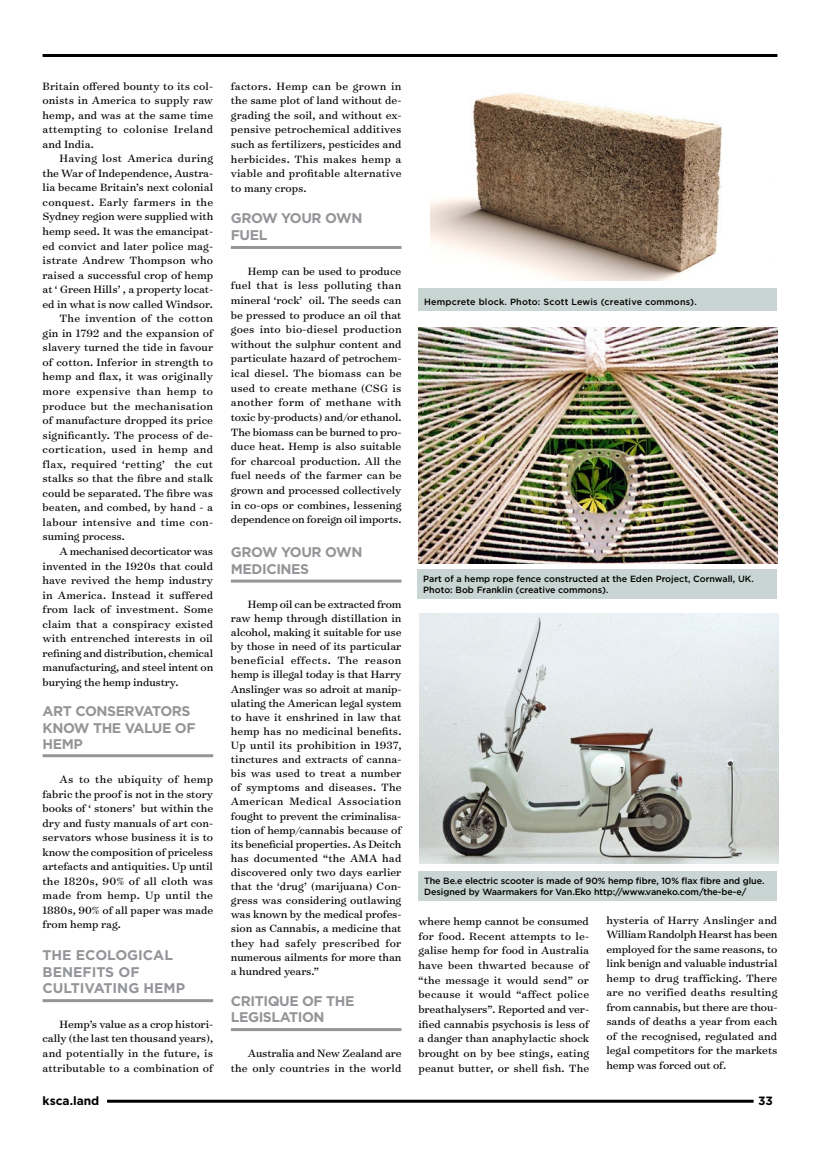
<style>
.page{position:relative;width:820px;height:1149px;background:#fff}
.page>*{position:absolute;margin:0;border:0;box-sizing:border-box;transform-origin:0 0}
.t1{font:700 14px/16.9px "Gotham";letter-spacing:-.03em;color:#939598}
.t2{font:700 14px/16.8px "Gotham";color:#939598}
.t3{font:12px/14.5px "Surveyor Text";letter-spacing:.005em;color:#000;text-align:justify}
.t4{font:12px "Surveyor Text";letter-spacing:.025em;color:#000}
.t5{font:12px "Surveyor Text";letter-spacing:.03em;color:#000}
.t6{font:12px "Surveyor Text";letter-spacing:-.015em;color:#000}
.t7{font:12px "Surveyor Text";letter-spacing:-.02em;color:#000}
.t8{font:700 12px "Gotham";color:#000}
.t9{font:500 9px/10.8px "Gotham";letter-spacing:-.01em;color:#000}
.t10{font:500 9px "Gotham";letter-spacing:.02em;color:#000}
</style>
<div class="page">
<hr style="left:43px;top:54px;width:734px;height:3px;background:#000">
<hr style="left:107px;top:1099px;width:646px;height:3px;background:#000">
<img style="left:419px;top:613px;width:359px;height:250px">
<div style="left:418px;top:870px;width:359px;height:30px;background:#c8d5d2"></div>
<img style="left:418px;top:327px;width:359px;height:236px">
<div style="left:417px;top:569px;width:359px;height:29px;background:#c8d5d2"></div>
<img style="left:430px;top:92px;width:292px;height:189px">
<div style="left:418px;top:288px;width:359px;height:23px;background:#c8d5d2"></div>
<hr style="left:43px;top:754px;width:170px;height:3px;background:#939598">
<hr style="left:43px;top:998px;width:170px;height:3px;background:#939598">
<hr style="left:231px;top:246px;width:170px;height:3px;background:#939598">
<hr style="left:231px;top:579px;width:170px;height:3px;background:#939598">
<hr style="left:231px;top:1027px;width:170px;height:3px;background:#939598">
<p class="t3" style="left:43px;top:78px;width:172px">Britain offered bounty to its col&shy;onists in America to supply raw hemp, and was at the same time attempting to colonise Ireland and India.</p>
<p class="t4" style="left:60px;top:151px;width:155px">Having lost America during</p>
<p class="t3" style="left:43px;top:165px;width:172px">the War of Independence, Austra-</p>
<p class="t3" style="left:43px;top:180px;width:172px">lia became Britain’s next colonial</p>
<p class="t4" style="left:43px;top:195px;width:172px">conquest. Early farmers in the</p>
<p class="t3" style="left:43px;top:209px;width:172px">Sydney region were supplied with</p>
<p class="t3" style="left:43px;top:223px;width:172px">hemp seed. It was the emancipat-</p>
<p class="t3" style="left:43px;top:238px;width:172px">ed convict and later police mag-</p>
<p class="t3" style="left:43px;top:252px;width:172px">istrate Andrew Thompson who</p>
<p class="t3" style="left:43px;top:267px;width:172px">raised a successful crop of hemp</p>
<p class="t3" style="left:43px;top:282px;width:172px">at ‘ Green Hills’ , a property locat-</p>
<p class="t3" style="left:43px;top:296px;width:172px">ed in what is now called Windsor.</p>
<p class="t4" style="left:60px;top:311px;width:155px">The invention of the cotton</p>
<p class="t3" style="left:43px;top:325px;width:172px">gin in 1792 and the expansion of</p>
<p class="t3" style="left:43px;top:340px;width:172px">slavery turned the tide in favour</p>
<p class="t3" style="left:43px;top:354px;width:172px">of cotton. Inferior in strength to</p>
<p class="t3" style="left:43px;top:369px;width:172px">hemp and flax, it was originally</p>
<p class="t5" style="left:43px;top:383px;width:172px">more expensive than hemp to</p>
<p class="t3" style="left:43px;top:398px;width:172px">produce but the mechanisation</p>
<p class="t3" style="left:43px;top:412px;width:172px">of manufacture dropped its price</p>
<p class="t3" style="left:43px;top:427px;width:172px">significantly. The process of de-</p>
<p class="t5" style="left:43px;top:442px;width:172px">cortication, used in hemp and</p>
<p class="t3" style="left:43px;top:456px;width:172px">flax, required ‘retting’ the cut</p>
<p class="t3" style="left:43px;top:470px;width:172px">stalks so that the fibre and stalk</p>
<p class="t3" style="left:43px;top:485px;width:172px">could be separated. The fibre was</p>
<p class="t3" style="left:43px;top:500px;width:172px">beaten, and combed, by hand - a</p>
<p class="t3" style="left:43px;top:514px;width:172px">labour intensive and time con-</p>
<p class="t3" style="left:43px;top:529px;width:84px">suming process.</p>
<p class="t7" style="left:60px;top:543px;width:155px">A mechanised decorticator was</p>
<p class="t3" style="left:43px;top:558px;width:172px">invented in the 1920s that could</p>
<p class="t3" style="left:43px;top:572px;width:172px">have revived the hemp industry</p>
<p class="t3" style="left:43px;top:587px;width:172px">in America. Instead it suffered</p>
<p class="t3" style="left:43px;top:601px;width:172px">from lack of investment. Some</p>
<p class="t3" style="left:43px;top:616px;width:172px">claim that a conspiracy existed</p>
<p class="t3" style="left:43px;top:630px;width:172px">with entrenched interests in oil</p>
<p class="t6" style="left:43px;top:645px;width:172px">refining and distribution, chemical</p>
<p class="t3" style="left:43px;top:659px;width:172px">manufacturing, and steel intent on</p>
<p class="t3" style="left:43px;top:674px;width:137px">burying the hemp industry.</p>
<p class="t1" style="left:43px;top:703px;width:154px;line-height:16px">ART CONSERVATORS<br>KNOW THE VALUE OF<br>HEMP</p>
<p class="t3" style="left:43px;top:771px;width:172px;text-indent:17px">As to the ubiquity of hemp fabric the proof is not in the story books of ‘ stoners’ but within the dry and fusty manuals of art con&shy;servators whose business it is to know the composition of priceless artefacts and antiquities. Up until the 1820s, 90% of all cloth was made from hemp. Up until the 1880s, 90% of all paper was made from hemp rag.</p>
<p class="t2" style="left:43px;top:946px;width:144px">THE ECOLOGICAL<br>BENEFITS OF<br>CULTIVATING HEMP</p>
<p class="t3" style="left:43px;top:1016px;width:172px;text-indent:17px">Hemp’s value as a crop histori&shy;cally (the last ten thousand years), and potentially in the future, is attributable to a combination of</p>
<p class="t3" style="left:231px;top:78px;width:172px">factors. Hemp can be grown in the same plot of land without de&shy;grading the soil, and without ex&shy;pensive petrochemical additives such as fertilizers, pesticides and herbicides. This makes hemp a viable and profitable alternative to many crops.</p>
<p class="t1" style="left:231px;top:210px;width:133px">GROW YOUR OWN<br>FUEL</p>
<p class="t3" style="left:231px;top:263px;width:172px;text-indent:17px">Hemp can be used to produce fuel that is less polluting than mineral ‘rock’ oil. The seeds can be pressed to produce an oil that goes into bio-diesel production without the sulphur content and particulate hazard of petrochem&shy;ical diesel. The biomass can be used to create methane (CSG is another form of methane with toxic by-products) and/or ethanol.<br>The biomass can be burned to pro&shy;duce heat. Hemp is also suitable for charcoal production. All the fuel needs of the farmer can be grown and processed collectively in co-ops or combines, lessening dependence on foreign oil imports.</p>
<p class="t1" style="left:231px;top:543px;width:133px">GROW YOUR OWN<br>MEDICINES</p>
<p class="t3" style="left:231px;top:596px;width:172px;line-height:14.1px;text-indent:17px">Hemp oil can be extracted from raw hemp through distillation in alcohol, making it suitable for use by those in need of its particular beneficial effects. The reason hemp is illegal today is that Harry Anslinger was so adroit at manip&shy;ulating the American legal system to have it enshrined in law that hemp has no medicinal benefits.<br>Up until its prohibition in 1937, tinctures and extracts of canna&shy;bis was used to treat a number of symptoms and diseases. The American Medical Association fought to prevent the criminalisa&shy;tion of hemp/cannabis because of its beneficial properties. As Deitch has documented “the AMA had discovered only two days earlier that the ‘drug’ (marijuana) Con&shy;gress was considering outlawing was known by the medical profes&shy;sion as Cannabis, a medicine that they had safely prescribed for numerous ailments for more than a hundred years.”</p>
<p class="t1" style="left:231px;top:991px;width:125px">CRITIQUE OF THE<br>LEGISLATION</p>
<p class="t3" style="left:231px;top:1045px;width:172px;text-align:right">Australia and New Zealand are the only countries in the world</p>
<p class="t10" style="left:424px;top:296px;width:274px">Hempcrete block. Photo: Scott Lewis (creative commons).</p>
<p class="t9" style="left:423px;top:573px;width:332px">Part of a hemp rope fence constructed at the Eden Project, Cornwall, UK.<br>Photo: Bob Franklin (creative commons).</p>
<p class="t9" style="left:424px;top:874px;width:341px">The Be.e electric scooter is made of 90% hemp fibre, 10% flax fibre and glue.<br>Designed by Waarmakers for Van.Eko http://www.vaneko.com/the-be-e/</p>
<p class="t3" style="left:418px;top:913px;width:172px">where hemp cannot be consumed for food. Recent attempts to le&shy;galise hemp for food in Australia have been thwarted because of “the message it would send” or because it would “affect police breathalysers”. Reported and ver&shy;ified cannabis psychosis is less of a danger than anaphylactic shock brought on by bee stings, eating peanut butter, or shell fish. The</p>
<p class="t3" style="left:606px;top:911px;width:172px">hysteria of Harry Anslinger and William Randolph Hearst has been employed for the same reasons, to link benign and valuable industrial hemp to drug trafficking. There are no verified deaths resulting from cannabis, but there are thou&shy;sands of deaths a year from each of the recognised, regulated and legal competitors for the markets hemp was forced out of.</p>
<p class="t8" style="left:43px;top:1091px;width:58px">ksca.land</p>
<p class="t8" style="left:757px;top:1092px;width:16px">33</p>
</div>
